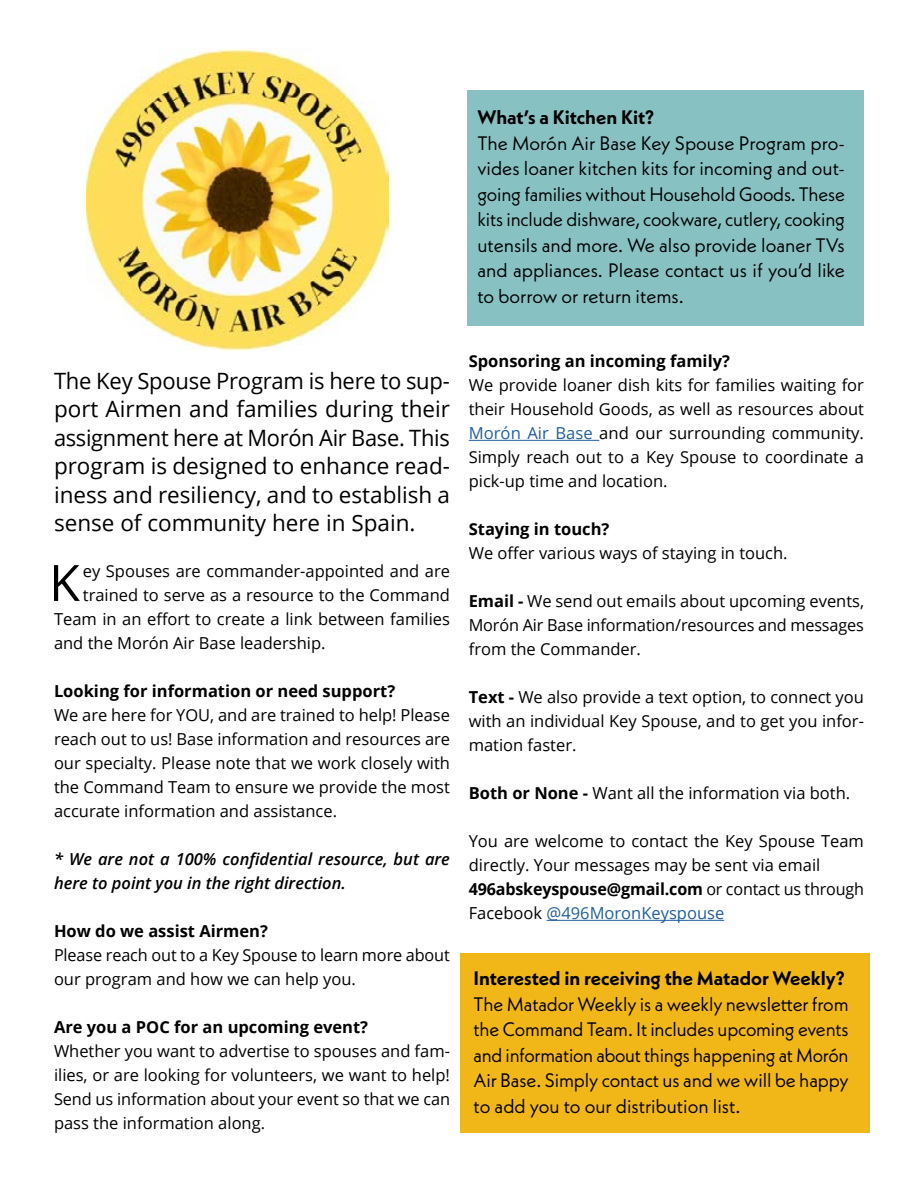
<style>
.page{position:relative;width:918px;height:1188px;background:#fff}
.page>*{position:absolute;margin:0;border:0;box-sizing:border-box;transform-origin:0 0}
.t1{font:50.1px "Open Sans";color:#000}
.t2{font:22.5px/28.5px "Open Sans";color:#000;text-align:justify}
.t3{font:19.5px/25.5px "Neue Kabel";color:#000;text-align:justify}
.t4{font:700 19.5px "Neue Kabel";color:#000}
.t5{font:16.5px/24px "Open Sans";color:#000;text-align:justify}
.t6{font:700 16.5px "Open Sans";color:#000}
.t7{font:italic 600 16.5px/24px "Open Sans";color:#000}
.s1{color:#215e9e}
.s2{font-weight:700}
</style>
<div class="page">
<div style="left:460px;top:953px;width:410px;height:180px;background:#f1b718"></div>
<div style="left:467px;top:90px;width:397px;height:236px;background:#88c1c2"></div>
<hr style="left:469px;top:440px;width:130px;height:1px;background:#215e9e">
<hr style="left:547px;top:920px;width:177px;height:1px;background:#215e9e">
<img style="left:86px;top:48px;width:302px;height:302px">
<p class="t4" style="left:477px;top:105px;width:178px">What’s a Kitchen Kit?</p>
<p class="t3" style="left:477px;top:130px;width:369px">The Morón Air Base Key Spouse Program pro&shy;vides loaner kitchen kits for incoming and out&shy;going families without Household Goods. These kits include dishware, cookware, cutlery, cooking utensils and more. We also provide loaner TVs and appliances. Please contact us if you’d like to borrow or return items.</p>
<h2 class="t2" style="left:54px;top:366px;width:398px">The Key Spouse Program is here to sup&shy;port Airmen and families during their assignment here at Morón Air Base. This program is designed to enhance read&shy;iness and resiliency, and to establish a sense of community here in Spain.</h2>
<h1 class="t1" style="left:49px;top:548px;width:32px">K</h1>
<p class="t5" style="left:83px;top:559px;width:369px">ey Spouses are commander-appointed and are</p>
<p class="t5" style="left:83px;top:583px;width:369px">trained to serve as a resource to the Command</p>
<p class="t5" style="left:54px;top:607px;width:397px">Team in an effort to create a link between families</p>
<p class="t5" style="left:54px;top:631px;width:273px">and the Morón Air Base leadership.</p>
<p class="t6" style="left:54px;top:679px;width:343px">Looking for information or need support?</p>
<p class="t5" style="left:54px;top:703px;width:398px">We are here for YOU, and are trained to help! Please reach out to us! Base information and resources are our specialty. Please note that we work closely with the Command Team to ensure we provide the most accurate information and assistance.</p>
<p class="t7" style="left:54px;top:847px;width:397px">* We are not a 100% confidential resource, but are here to point you in the right direction.</p>
<p class="t6" style="left:54px;top:919px;width:215px">How do we assist Airmen?</p>
<p class="t5" style="left:54px;top:943px;width:397px">Please reach out to a Key Spouse to learn more about our program and how we can help you.</p>
<p class="t6" style="left:54px;top:1015px;width:316px">Are you a POC for an upcoming event?</p>
<p class="t5" style="left:54px;top:1039px;width:398px">Whether you want to advertise to spouses and fam&shy;ilies, or are looking for volunteers, we want to help!<br>Send us information about your event so that we can pass the information along.</p>
<p class="t6" style="left:469px;top:349px;width:263px">Sponsoring an incoming family?</p>
<p class="t5" style="left:469px;top:373px;width:397px">We provide loaner dish kits for families waiting for their Household Goods, as well as resources about <span class="s1">Morón Air Base</span> and our surrounding community.<br>Simply reach out to a Key Spouse to coordinate a pick-up time and location.</p>
<p class="t6" style="left:469px;top:517px;width:142px">Staying in touch?</p>
<p class="t5" style="left:469px;top:541px;width:320px">We offer various ways of staying in touch.</p>
<p class="t5" style="left:469px;top:589px;width:397px"><span class="s2">Email -</span> We send out emails about upcoming events, Morón Air Base information/resources and messages from the Commander.</p>
<p class="t5" style="left:469px;top:685px;width:397px"><span class="s2">Text -</span> We also provide a text option, to connect you with an individual Key Spouse, and to get you infor&shy;mation faster.</p>
<p class="t5" style="left:469px;top:781px;width:383px"><span class="s2">Both or None -</span> Want all the information via both.</p>
<p class="t5" style="left:469px;top:829px;width:397px;text-align:left">You are welcome to contact the Key Spouse Team directly. Your messages may be sent via email <span class="s2">496abskeyspouse@gmail.com</span> or contact us through Facebook <span class="s1">@496MoronKeyspouse</span></p>
<p class="t4" style="left:474px;top:966px;width:373px">Interested in receiving the Matador Weekly?</p>
<p class="t3" style="left:474px;top:991px;width:377px">The Matador Weekly is a weekly newsletter from the Command Team. It includes upcoming events and information about things happening at Morón Air Base. Simply contact us and we will be happy to add you to our distribution list.</p>
</div>
